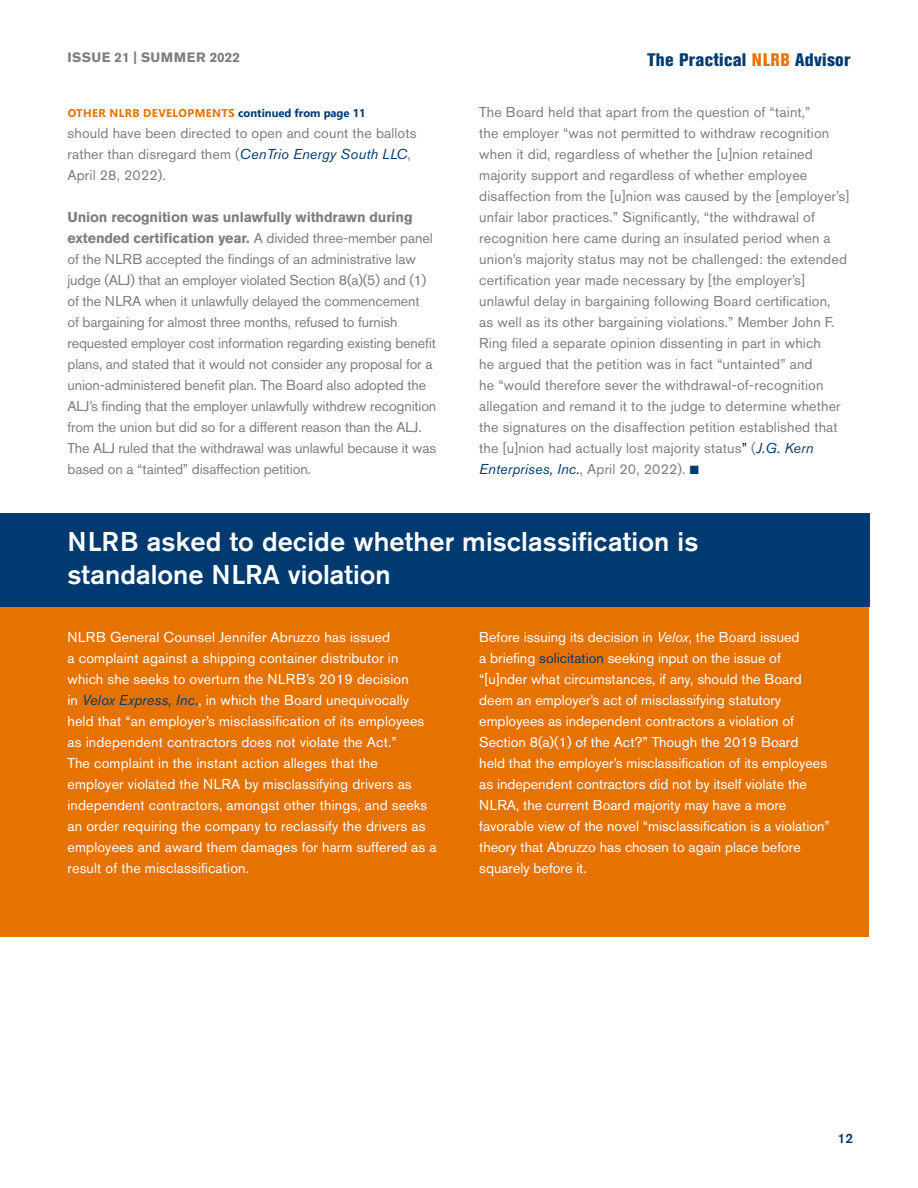
<style>
.page{position:relative;width:918px;height:1188px;background:#fff}
.page>*{position:absolute;margin:0;border:0;box-sizing:border-box;transform-origin:0 0}
.t1{font:500 27px/32.4px "Akzidenz Grotesk BE";letter-spacing:.005em;color:#fff}
.t2{font:800 condensed 18px "Akzidenz Grotesk BE";letter-spacing:.015em;color:#003a70}
.t3{font:14.25px/21px "Akzidenz Grotesk BE";letter-spacing:.01em;color:#fff}
.t4{font:14.25px/21px "Akzidenz Grotesk BE";letter-spacing:.01em;color:#7c7e81}
.t5{font:14.25px/21px "Akzidenz Grotesk BE";letter-spacing:-.01em;color:#7c7e81}
.t6{font:700 13.5px "Akzidenz Grotesk BE";letter-spacing:.02em;color:#7c7e81}
.t7{font:500 13.5px "Akzidenz Grotesk BE";color:#003a70}
.t8{font:700 11.25px "Segoe UI";letter-spacing:.01em;color:#e67200}
.s1{color:#003a70}
.s2{font-style:italic;color:#003a70}
.s3{font-weight:700}
.s4{color:#e67200}
.s5{color:#1b1b1b}
.s6{font-style:italic}
</style>
<div class="page">
<div style="left:0;top:606px;width:868px;height:331px;background:#e67200"></div>
<div style="left:0;top:513px;width:869px;height:94px;background:#003a70"></div>
<p class="t6" style="left:68px;top:50px;width:174px">ISSUE 21 | SUMMER 2022</p>
<p class="t8" style="left:68px;top:102px;width:299px">OTHER NLRB DEVELOPMENTS <span class="s1">continued from page 11</span></p>
<p class="t4" style="left:68px;top:122px;width:351px">should have been directed to open and count the ballots rather than disregard them (<span class="s2">CenTrio Energy South LLC</span>,<br>April 28, 2022).</p>
<p class="t5" style="left:68px;top:206px;width:370px"><span class="s3">Union recognition was unlawfully withdrawn during extended certification year.</span> A divided three-member panel of the NLRB accepted the findings of an administrative law judge (ALJ) that an employer violated Section 8(a)(5) and (1) of the NLRA when it unlawfully delayed the commencement<br>of bargaining for almost three months, refused to furnish requested employer cost information regarding existing benefit plans, and stated that it would not consider any proposal for a union-administered benefit plan. The Board also adopted the ALJ’s finding that the employer unlawfully withdrew recognition from the union but did so for a different reason than the ALJ.<br>The ALJ ruled that the withdrawal was unlawful because it was based on a “tainted” disaffection petition.</p>
<p class="t2" style="left:647px;top:49px;width:205px">The Practical <span class="s4">NLRB</span> Advisor</p>
<p class="t4" style="left:479px;top:101px;width:372px">The Board held that apart from the question of “taint,”<br>the employer “was not permitted to withdraw recognition when it did, regardless of whether the [u]nion retained majority support and regardless of whether employee disaffection from the [u]nion was caused by the [employer’s] unfair labor practices.” Significantly, “the withdrawal of recognition here came during an insulated period when a union’s majority status may not be challenged: the extended certification year made necessary by [the employer’s] unlawful delay in bargaining following Board certification,<br>as well as its other bargaining violations.” Member John F.<br>Ring filed a separate opinion dissenting in part in which<br>he argued that the petition was in fact “untainted” and<br>he “would therefore sever the withdrawal-of-recognition allegation and remand it to the judge to determine whether the signatures on the disaffection petition established that the [u]nion had actually lost majority status<span class="s5">”</span> (<span class="s2">J.G. Kern Enterprises, Inc.</span>, April 20, 2022). <span class="s1">■</span></p>
<h1 class="t1" style="left:68px;top:525px;width:632px">NLRB asked to decide whether misclassification is standalone NLRA violation</h1>
<p class="t3" style="left:68px;top:626px;width:371px">NLRB General Counsel Jennifer Abruzzo has issued<br>a complaint against a shipping container distributor in which she seeks to overturn the NLRB’s 2019 decision<br>in <span class="s2">Velox Express, Inc.</span>, in which the Board unequivocally held that “an employer’s misclassification of its employees as independent contractors does not violate the Act.”<br>The complaint in the instant action alleges that the employer violated the NLRA by misclassifying drivers as independent contractors, amongst other things, and seeks an order requiring the company to reclassify the drivers as employees and award them damages for harm suffered as a result of the misclassification.</p>
<p class="t3" style="left:479px;top:626px;width:352px">Before issuing its decision in <span class="s6">Velox</span>, the Board issued<br>a briefing <span class="s1">solicitation</span> seeking input on the issue of “[u]nder what circumstances, if any, should the Board deem an employer’s act of misclassifying statutory employees as independent contractors a violation of Section 8(a)(1) of the Act?” Though the 2019 Board<br>held that the employer’s misclassification of its employees as independent contractors did not by itself violate the NLRA, the current Board majority may have a more favorable view of the novel “misclassification is a violation” theory that Abruzzo has chosen to again place before squarely before it.</p>
<p class="t7" style="left:838px;top:1130px;width:17px">12</p>
</div>
